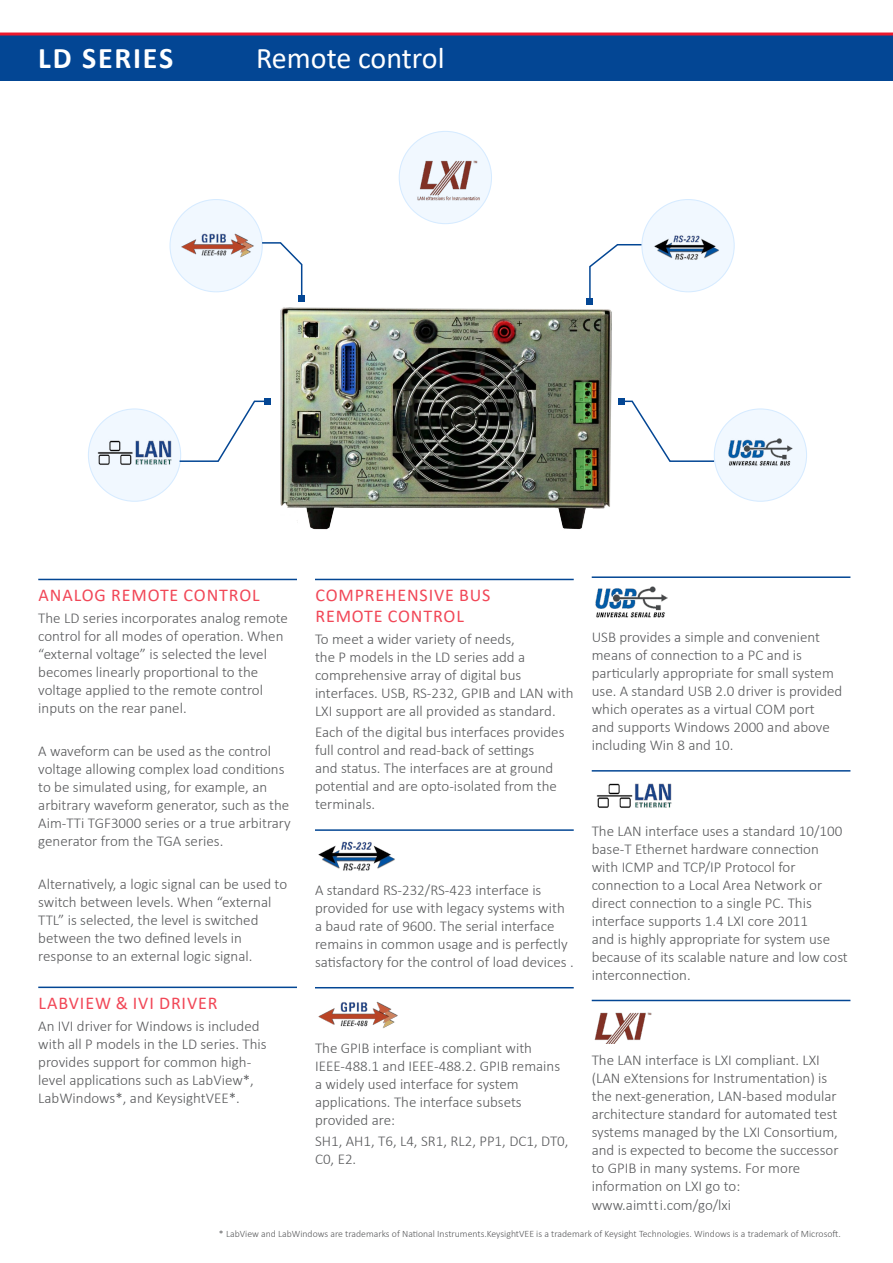
<style>
.page{position:relative;width:893px;height:1263px;background:#fff}
.page>*{position:absolute;margin:0;border:0;box-sizing:border-box;transform-origin:0 0}
.t1{font:30px "Calibri";color:#fff}
.t2{font:700 30px "Calibri";letter-spacing:.06em;color:#fff}
.t3{font:18px/21px "Calibri";letter-spacing:.05em;color:#f14757}
.t4{font:300 15px/18px "Calibri";color:#58595b}
.t5{font:300 9.75px "Calibri";color:#58595b}
</style>
<div class="page">
<div style="left:0;top:34px;width:893px;height:47px;background:#034694"></div>
<hr style="left:0;top:33px;width:893px;height:3px;background:#ed192d">
<div style="left:88px;top:409px;width:93px;height:92px;background:#f1f8ff;border-radius:50%"></div>
<div style="left:170px;top:200px;width:92px;height:92px;background:#f1f8ff;border-radius:50%"></div>
<div style="left:642px;top:200px;width:92px;height:92px;background:#f1f8ff;border-radius:50%"></div>
<div style="left:714px;top:409px;width:93px;height:92px;background:#f1f8ff;border-radius:50%"></div>
<div style="left:399px;top:131px;width:92px;height:93px;background:#f1f8ff;border-radius:50%"></div>
<svg style="left:178px;top:398px;width:92px;height:65px"></svg>
<svg style="left:261px;top:241px;width:44px;height:60px"></svg>
<svg style="left:618px;top:398px;width:98px;height:65px"></svg>
<svg style="left:587px;top:243px;width:56px;height:61px"></svg>
<img style="left:181px;top:233px;width:73px;height:25px">
<img style="left:654px;top:235px;width:65px;height:25px">
<img style="left:728px;top:439px;width:64px;height:27px">
<img style="left:97px;top:440px;width:75px;height:25px">
<img style="left:417px;top:161px;width:63px;height:40px">
<img style="left:596px;top:783px;width:76px;height:25px">
<img style="left:595px;top:586px;width:72px;height:32px">
<img style="left:318px;top:1001px;width:80px;height:27px">
<img style="left:318px;top:841px;width:77px;height:30px">
<img style="left:594px;top:1012px;width:58px;height:32px">
<hr style="left:38px;top:579px;width:259px;height:1px;background:#034694">
<hr style="left:38px;top:986px;width:259px;height:2px;background:#034694">
<hr style="left:315px;top:579px;width:259px;height:1px;background:#034694">
<hr style="left:315px;top:829px;width:259px;height:2px;background:#034694">
<hr style="left:315px;top:987px;width:259px;height:1px;background:#034694">
<hr style="left:592px;top:576px;width:258px;height:2px;background:#034694">
<hr style="left:592px;top:770px;width:258px;height:2px;background:#034694">
<hr style="left:592px;top:1000px;width:258px;height:1px;background:#034694">
<img style="left:270px;top:304px;width:342px;height:226px">
<h1 class="t2" style="left:38px;top:37px;width:137px">LD SERIES</h1>
<h1 class="t1" style="left:256px;top:37px;width:190px">Remote control</h1>
<p class="t3" style="left:39px;top:584px;width:223px">ANALOG REMOTE CONTROL</p>
<p class="t4" style="left:38px;top:609px;width:251px">The LD series incorporates analog remote control for all modes of operation. When “external voltage” is selected the level becomes linearly proportional to the voltage applied to the remote control inputs on the rear panel.</p>
<p class="t4" style="left:38px;top:741px;width:254px">A waveform can be used as the control voltage allowing complex load conditions to be simulated using, for example, an arbitrary waveform generator, such as the Aim-TTi TGF3000 series or a true arbitrary generator from the TGA series.</p>
<p class="t4" style="left:38px;top:874px;width:250px">Alternatively, a logic signal can be used to switch between levels. When “external TTL” is selected, the level is switched between the two defined levels in response to an external logic signal.</p>
<p class="t3" style="left:39px;top:992px;width:180px">LABVIEW &amp; IVI DRIVER</p>
<p class="t4" style="left:38px;top:1016px;width:230px">An IVI driver for Windows is included with all P models in the LD series. This provides support for common high&shy;level applications such as LabView*, LabWindows*, and KeysightVEE*.</p>
<p class="t3" style="left:315px;top:584px;width:177px">COMPREHENSIVE BUS<br>REMOTE CONTROL</p>
<p class="t4" style="left:315px;top:630px;width:260px">To meet a wider variety of needs,<br>the P models in the LD series add a comprehensive array of digital bus interfaces. USB, RS-232, GPIB and LAN with LXI support are all provided as standard.</p>
<p class="t4" style="left:315px;top:723px;width:251px">Each of the digital bus interfaces provides full control and read-back of settings<br>and status. The interfaces are at ground potential and are opto-isolated from the terminals.</p>
<p class="t4" style="left:592px;top:628px;width:252px">USB provides a simple and convenient means of connection to a PC and is particularly appropriate for small system use. A standard USB 2.0 driver is provided which operates as a virtual COM port<br>and supports Windows 2000 and above including Win 8 and 10.</p>
<p class="t4" style="left:592px;top:821px;width:258px">The LAN interface uses a standard 10/100 base-T Ethernet hardware connection with ICMP and TCP/IP Protocol for connection to a Local Area Network or direct connection to a single PC. This interface supports 1.4 LXI core 2011<br>and is highly appropriate for system use because of its scalable nature and low cost interconnection.</p>
<p class="t4" style="left:315px;top:881px;width:260px">A standard RS-232/RS-423 interface is provided for use with legacy systems with a baud rate of 9600. The serial interface remains in common usage and is perfectly satisfactory for the control of load devices .</p>
<p class="t4" style="left:315px;top:1038px;width:247px">The GPIB interface is compliant with<br>IEEE-488.1 and IEEE-488.2. GPIB remains a widely used interface for system applications. The interface subsets provided are:</p>
<p class="t4" style="left:315px;top:1132px;width:255px">SH1, AH1, T6, L4, SR1, RL2, PP1, DC1, DT0,<br>C0, E2.</p>
<p class="t4" style="left:592px;top:1051px;width:248px">The LAN interface is LXI compliant. LXI (LAN eXtensions for Instrumentation) is the next-generation, LAN-based modular architecture standard for automated test systems managed by the LXI Consortium, and is expected to become the successor to GPIB in many systems. For more information on LXI go to: www.aimtti.com/go/lxi</p>
<p class="t5" style="left:219px;top:1228px;width:623px">* LabView and LabWindows are trademarks of National Instruments.KeysightVEE is a trademark of Keysight Technologies. Windows is a trademark of Microsoft.</p>
</div>
